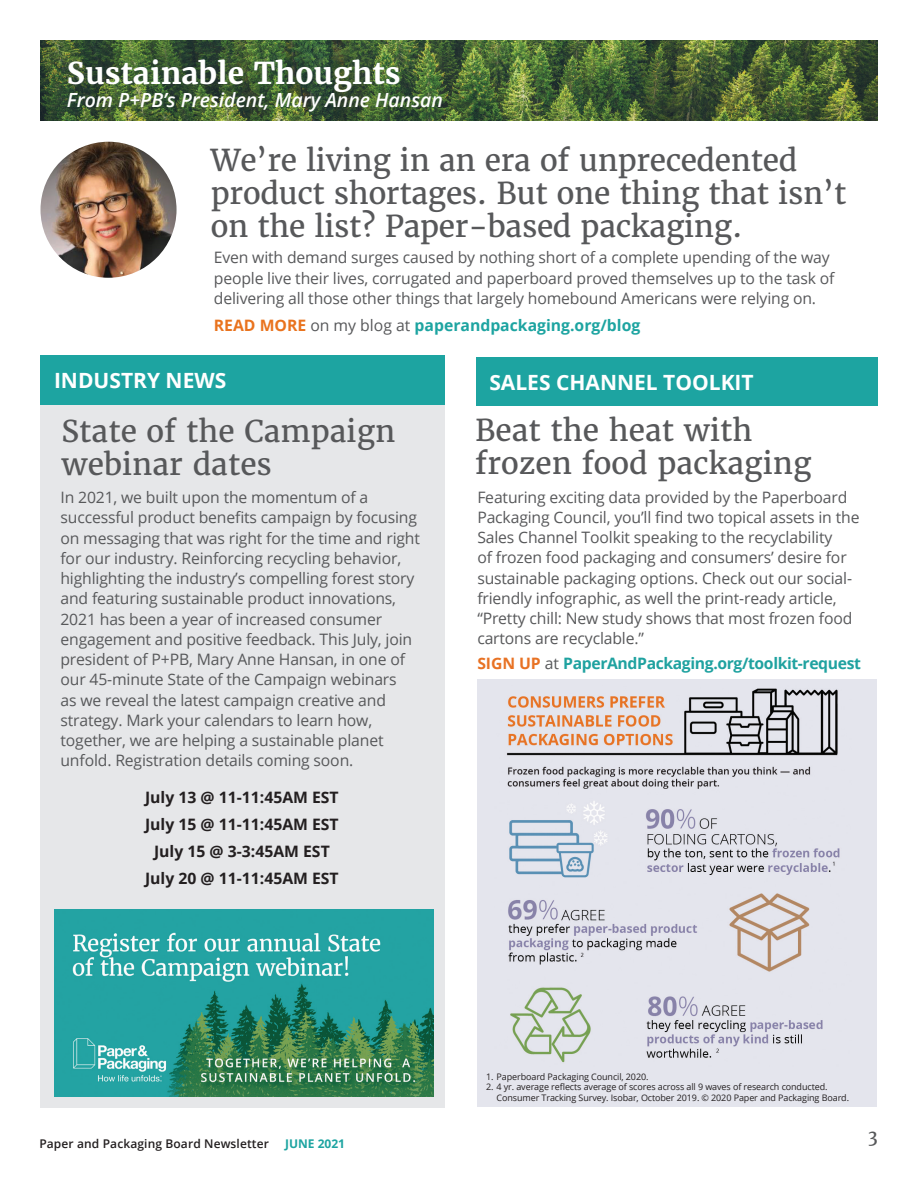
<style>
.page{position:relative;width:918px;height:1188px;background:#fff}
.page>*{position:absolute;margin:0;border:0;box-sizing:border-box;transform-origin:0 0}
.t1{font:30px/33px "Merriweather";letter-spacing:-.01em;color:#57585a}
.t2{font:700 30px "Merriweather";color:#fff}
.t3{font:700 21px "Open Sans";color:#fff}
.t4{font:italic 600 19.5px "Open Sans";color:#fff}
.t5{font:18px "Merriweather";color:#57585a}
.t6{font:15.75px/20.2px "Open Sans";letter-spacing:-.01em;color:#57585a}
.t7{font:700 15.75px/27px "Open Sans";color:#231f20;text-align:center}
.t8{font:700 15.75px "Open Sans";letter-spacing:-.025em;color:#1fa2a0}
.t9{font:700 15.75px "Open Sans";color:#1da4a1}
.t10{font:600 12px "Open Sans";letter-spacing:.01em;color:#231f20}
.t11{font:700 12px "Open Sans";color:#1da4a1}
.t12{font:9px/10.5px "Open Sans";letter-spacing:-.01em;color:#231f20}
.s1{color:#e9731e}
.s2{font-weight:400;color:#57585a}
.s3{color:#e87224}
</style>
<div class="page">
<div style="left:477px;top:680px;width:400px;height:427px;background:#e4e5ed"></div>
<img style="left:40px;top:41px;width:837px;height:80px">
<img style="left:40px;top:142px;width:137px;height:136px;border-radius:68px">
<div style="left:40px;top:404px;width:405px;height:704px;background:#e6e7e9"></div>
<div style="left:40px;top:356px;width:406px;height:49px;background:#1da4a1"></div>
<div style="left:476px;top:357px;width:402px;height:48px;background:#1da4a1"></div>
<img style="left:506px;top:688px;width:334px;height:375px">
<img style="left:55px;top:909px;width:378px;height:187px">
<h1 class="t2" style="left:67px;top:54px;width:335px">Sustainable Thoughts</h1>
<p class="t4" style="left:67px;top:86px;width:378px">From P+PB’s President, Mary Anne Hansan</p>
<h1 class="t1" style="left:211px;top:144px;width:637px">We’re living in an era of unprecedented product shortages. But one thing that isn’t on the list? Paper-based packaging.</h1>
<p class="t6" style="left:214px;top:247px;width:622px">Even with demand surges caused by nothing short of a complete upending of the way people live their lives, corrugated and paperboard proved themselves up to the task of delivering all those other things that largely homebound Americans were relying on.</p>
<p class="t9" style="left:214px;top:314px;width:428px"><span class="s1">READ MORE</span> <span class="s2">on my blog at</span> paperandpackaging.org/blog</p>
<h2 class="t3" style="left:54px;top:366px;width:174px">INDUSTRY NEWS</h2>
<h1 class="t1" style="left:62px;top:414px;width:335px">State of the Campaign webinar dates</h1>
<p class="t6" style="left:60px;top:487px;width:361px">In 2021, we built upon the momentum of a successful product benefits campaign by focusing on messaging that was right for the time and right for our industry. Reinforcing recycling behavior, highlighting the industry’s compelling forest story and featuring sustainable product innovations, 2021 has been a year of increased consumer engagement and positive feedback. This July, join president of P+PB, Mary Anne Hansan, in one of our 45-minute State of the Campaign webinars<br>as we reveal the latest campaign creative and strategy. Mark your calendars to learn how, together, we are helping a sustainable planet unfold. Registration details coming soon.</p>
<p class="t7" style="left:145px;top:784px;width:195px">July 13 @ 11-11:45AM EST<br>July 15 @ 11-11:45AM EST<br>July 15 @ 3-3:45AM EST<br>July 20 @ 11-11:45AM EST</p>
<h2 class="t3" style="left:489px;top:367px;width:266px">SALES CHANNEL TOOLKIT</h2>
<h1 class="t1" style="left:475px;top:414px;width:338px">Beat the heat with frozen food packaging</h1>
<p class="t6" style="left:477px;top:486px;width:384px">Featuring exciting data provided by the Paperboard Packaging Council, you’ll find two topical assets in the Sales Channel Toolkit speaking to the recyclability<br>of frozen food packaging and consumers’ desire for sustainable packaging options. Check out our social&shy;friendly infographic, as well the print-ready article, “Pretty chill: New study shows that most frozen food cartons are recyclable.”</p>
<p class="t8" style="left:477px;top:653px;width:385px"><span class="s3">SIGN UP</span> <span class="s2">at</span> PaperAndPackaging.org/toolkit-request</p>
<p class="t12" style="left:486px;top:1071px;width:164px">1. Paperboard Packaging Council, 2020.</p>
<p class="t12" style="left:497px;top:1081px;width:354px;text-indent:-11px">2. 4 yr. average reflects average of scores across all 9 waves of research conducted.<br>Consumer Tracking Survey. Isobar, October 2019. © 2020 Paper and Packaging Board.</p>
<p class="t10" style="left:39px;top:1135px;width:231px">Paper and Packaging Board Newsletter</p>
<p class="t11" style="left:285px;top:1135px;width:62px">JUNE 2021</p>
<p class="t5" style="left:868px;top:1125px;width:12px">3</p>
</div>
